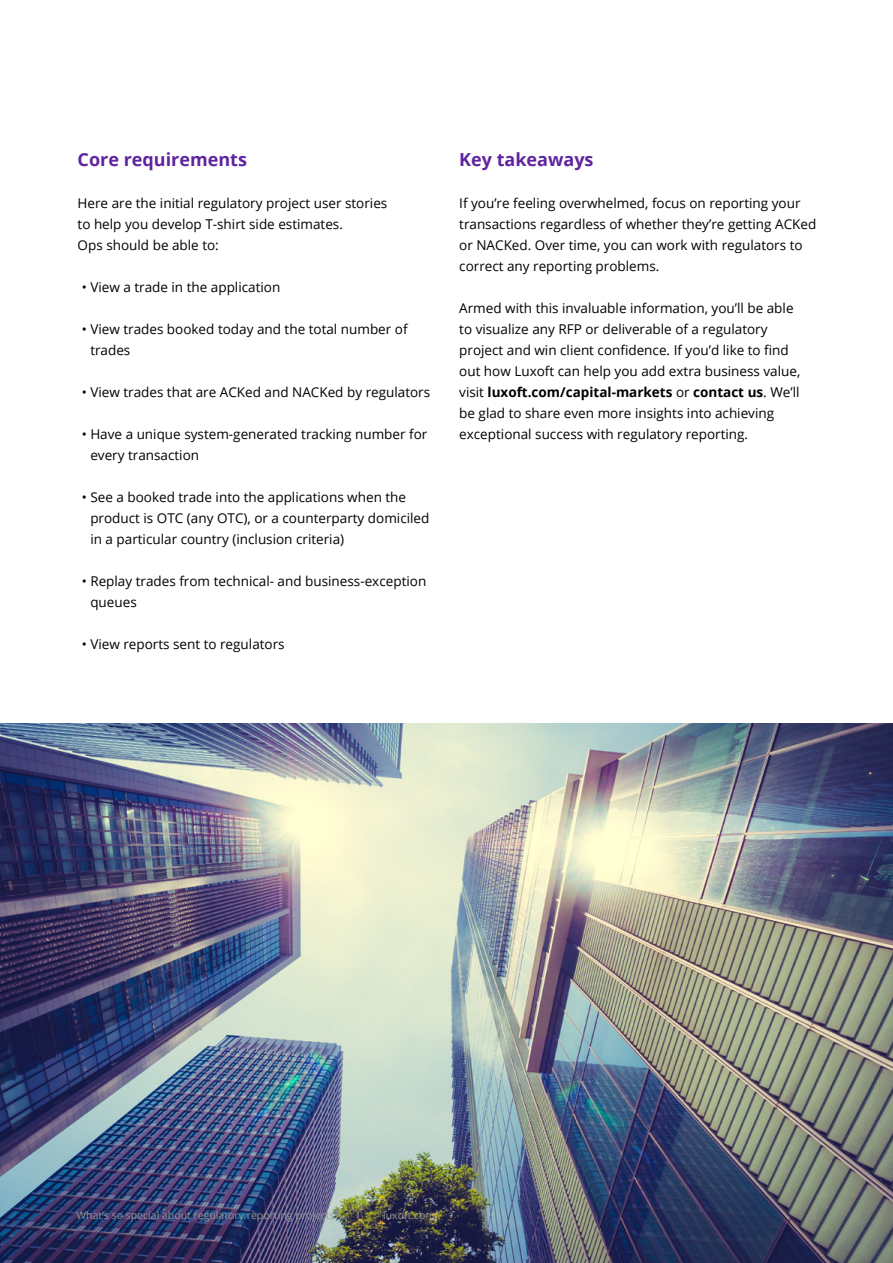
<style>
.page{position:relative;width:893px;height:1263px;background:#fff}
.page>*{position:absolute;margin:0;border:0;box-sizing:border-box;transform-origin:0 0}
.t1{font:700 18px "Open Sans";color:#5f249f}
.t2{font:13.5px/21px "Open Sans";color:#000}
.t3{font:10.5px "Open Sans";color:#969696}
.s1{font-weight:700}
</style>
<div class="page">
<img style="left:0;top:723px;width:893px;height:540px">
<h1 class="t1" style="left:78px;top:147px;width:171px">Core requirements</h1>
<p class="t2" style="left:78px;top:192px;width:311px">Here are the initial regulatory project user stories to help you develop T-shirt side estimates.<br>Ops should be able to:</p>
<p class="t2" style="left:82px;top:276px;width:200px">• View a trade in the application</p>
<p class="t2" style="left:90px;top:318px;width:319px;text-indent:-9px">• View trades booked today and the total number of trades</p>
<p class="t2" style="left:82px;top:381px;width:350px">• View trades that are ACKed and NACKed by regulators</p>
<p class="t2" style="left:90px;top:423px;width:339px;text-indent:-9px">• Have a unique system-generated tracking number for every transaction</p>
<p class="t2" style="left:90px;top:486px;width:341px;text-indent:-9px">• See a booked trade into the applications when the product is OTC (any OTC), or a counterparty domiciled in a particular country (inclusion criteria)</p>
<p class="t2" style="left:90px;top:570px;width:337px;text-indent:-9px">• Replay trades from technical- and business-exception queues</p>
<p class="t2" style="left:82px;top:633px;width:204px">• View reports sent to regulators</p>
<h1 class="t1" style="left:459px;top:147px;width:136px">Key takeaways</h1>
<p class="t2" style="left:459px;top:192px;width:359px">If you’re feeling overwhelmed, focus on reporting your transactions regardless of whether they’re getting ACKed or NACKed. Over time, you can work with regulators to correct any reporting problems.</p>
<p class="t2" style="left:459px;top:297px;width:343px">Armed with this invaluable information, you’ll be able to visualize any RFP or deliverable of a regulatory project and win client confidence. If you’d like to find out how Luxoft can help you add extra business value, visit <span class="s1">luxoft.com/capital-markets</span> or <span class="s1">contact us</span>. We’ll be glad to share even more insights into achieving exceptional success with regulatory reporting.</p>
<p class="t3" style="left:77px;top:1207px;width:264px">What’s so special about regulatory reporting projects?</p>
<p class="t3" style="left:356px;top:1207px;width:7px">|</p>
<p class="t3" style="left:383px;top:1207px;width:54px">luxoft.com</p>
<p class="t3" style="left:810px;top:1208px;width:8px">5</p>
</div>
